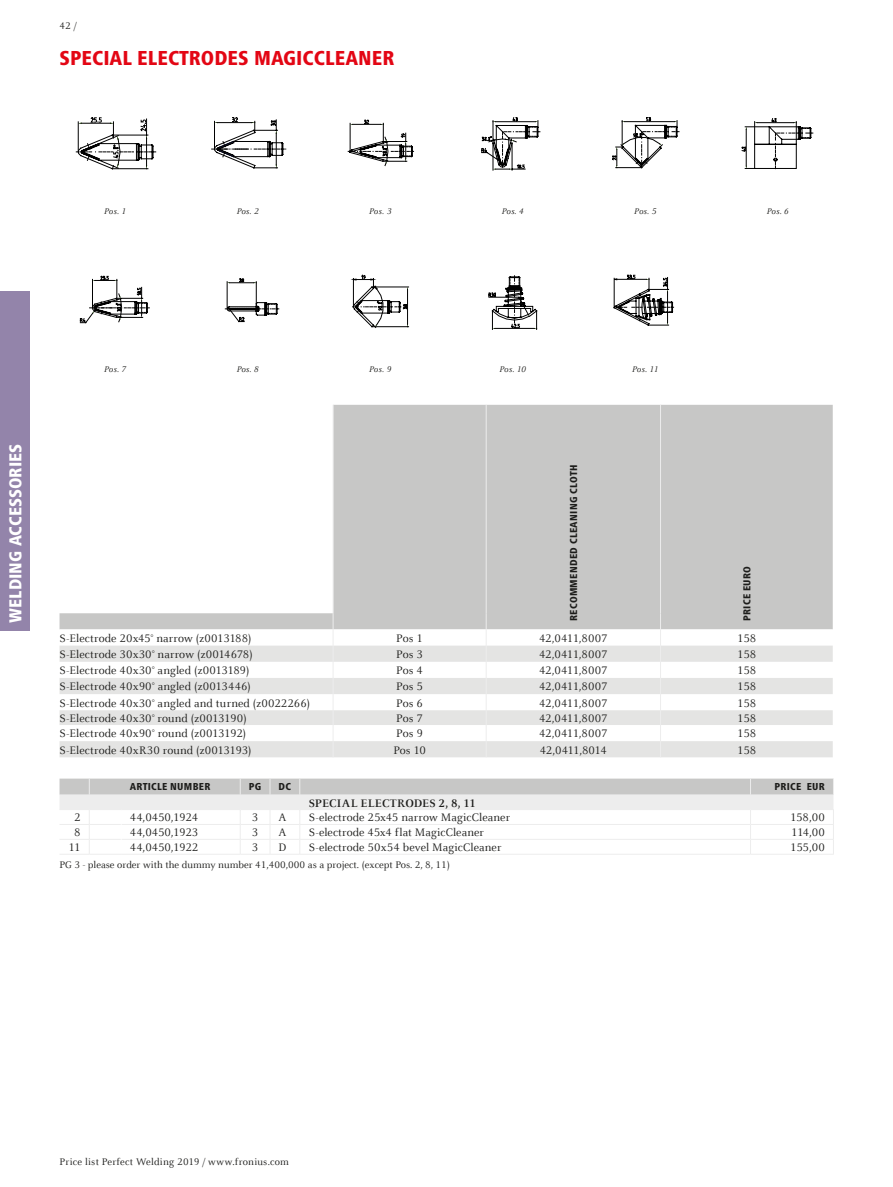
<style>
.page{position:relative;width:893px;height:1187px;background:#fff}
.page>*{position:absolute;margin:0;border:0;box-sizing:border-box;transform-origin:0 0}
.Beschreibung{font:800 condensed 21px "Frutiger Next LTW1 G";color:#e30614}
.t1{font:800 condensed 18px "Frutiger Next LTW1 G";color:#fff}
.Inhalt{font:12px "Celeste Offc Pro";letter-spacing:.005em;color:#1d1d1b}
.Punkt{font:12px "Celeste Offc Pro";letter-spacing:-.01em;color:#1d1d1b}
.Inhalt-2{font:700 12px "Celeste Offc Pro";letter-spacing:.01em;color:#1d1d1b}
.Punkt-2{font:12px "Celeste Offc Pro";letter-spacing:-.04em;color:#1d1d1b}
.Zusatztext{font:10.5px "Celeste Offc Pro";color:#1d1d1b}
.Kopf{font:800 condensed 10.5px "Frutiger Next LTW1 G";letter-spacing:.025em;color:#1d1d1b}
.Zusatztext-2{font:10.5px "Celeste Offc Pro";letter-spacing:.02em;color:#1d1d1b}
.Bildunterschrift{font:italic 9px "Celeste Offc Pro";letter-spacing:.01em;color:#1d1d1b}
</style>
<div class="page">
<div style="left:0;top:291px;width:30px;height:339px;background:#9384aa"></div>
<svg style="left:60px;top:405px;width:773px;height:224px;fill:#c7c7c6"></svg>
<svg style="left:60px;top:629px;width:773px;height:1px"></svg>
<svg style="left:60px;top:645px;width:773px;height:112px;fill:#e4e4e3"></svg>
<hr style="left:333px;top:405px;width:1px;height:208px;background:#ededed">
<svg style="left:333px;top:613px;width:1px;height:144px"></svg>
<hr style="left:486px;top:405px;width:1px;height:208px;background:#ededed">
<svg style="left:486px;top:613px;width:1px;height:144px"></svg>
<hr style="left:660px;top:405px;width:1px;height:208px;background:#ededed">
<svg style="left:660px;top:613px;width:1px;height:144px"></svg>
<svg style="left:60px;top:778px;width:774px;height:75px"></svg>
<hr style="left:89px;top:853px;width:32px;height:1px;background:#ededed">
<hr style="left:121px;top:853px;width:119px;height:1px;background:#ededed">
<hr style="left:240px;top:853px;width:30px;height:1px;background:#ededed">
<hr style="left:270px;top:853px;width:30px;height:1px;background:#ededed">
<hr style="left:300px;top:853px;width:450px;height:1px;background:#ededed">
<hr style="left:750px;top:853px;width:84px;height:1px;background:#ededed">
<svg style="left:76px;top:117px;width:80px;height:52px"></svg>
<svg style="left:212px;top:117px;width:74px;height:51px"></svg>
<svg style="left:348px;top:120px;width:66px;height:46px"></svg>
<svg style="left:481px;top:117px;width:59px;height:53px"></svg>
<svg style="left:612px;top:117px;width:67px;height:51px"></svg>
<svg style="left:742px;top:118px;width:71px;height:51px"></svg>
<svg style="left:80px;top:276px;width:69px;height:47px"></svg>
<svg style="left:225px;top:278px;width:54px;height:44px"></svg>
<hr style="left:372px;top:287px;width:37px;height:1px;background:#000">
<hr style="left:372px;top:326px;width:37px;height:1px;background:#000">
<svg style="left:353px;top:275px;width:55px;height:53px"></svg>
<svg style="left:489px;top:276px;width:49px;height:53px"></svg>
<svg style="left:614px;top:275px;width:60px;height:51px"></svg>
<p class="Zusatztext" style="left:60px;top:19px;width:19px">42 /</p>
<p class="Beschreibung" style="left:60px;top:46px;width:336px">SPECIAL ELECTRODES MAGICCLEANER</p>
<p class="Bildunterschrift" style="left:104px;top:206px;width:24px">Pos. 1</p>
<p class="Bildunterschrift" style="left:237px;top:206px;width:24px">Pos. 2</p>
<p class="Bildunterschrift" style="left:369px;top:206px;width:24px">Pos. 3</p>
<p class="Bildunterschrift" style="left:502px;top:206px;width:24px">Pos. 4</p>
<p class="Bildunterschrift" style="left:634px;top:206px;width:24px">Pos. 5</p>
<p class="Bildunterschrift" style="left:767px;top:206px;width:24px">Pos. 6</p>
<h2 class="t1" style="left:5px;top:622px;width:179px;rotate:-90deg">Welding accessories</h2>
<p class="Bildunterschrift" style="left:104px;top:364px;width:24px">Pos. 7</p>
<p class="Bildunterschrift" style="left:237px;top:364px;width:24px">Pos. 8</p>
<p class="Bildunterschrift" style="left:369px;top:364px;width:24px">Pos. 9</p>
<p class="Bildunterschrift" style="left:499px;top:364px;width:28px">Pos. 10</p>
<p class="Bildunterschrift" style="left:632px;top:364px;width:28px">Pos. 11</p>
<p class="Kopf" style="left:568px;top:621px;width:158px;rotate:-90deg">RECOMMENDED CLEANING CLOTH</p>
<p class="Kopf" style="left:741px;top:621px;width:56px;rotate:-90deg">PRICE EURO</p>
<p class="Inhalt" style="left:60px;top:630px;width:194px">S-Electrode 20x45° narrow (z0013188)</p>
<p class="Punkt" style="left:396px;top:630px;width:28px">Pos 1</p>
<p class="Punkt" style="left:539px;top:630px;width:70px">42,0411,8007</p>
<p class="Punkt" style="left:737px;top:630px;width:21px">158</p>
<p class="Inhalt" style="left:60px;top:647px;width:195px">S-Electrode 30x30° narrow (z0014678)</p>
<p class="Punkt" style="left:396px;top:647px;width:28px">Pos 3</p>
<p class="Punkt" style="left:539px;top:647px;width:70px">42,0411,8007</p>
<p class="Punkt" style="left:737px;top:647px;width:21px">158</p>
<p class="Inhalt" style="left:60px;top:663px;width:191px">S-Electrode 40x30° angled (z0013189)</p>
<p class="Punkt" style="left:396px;top:663px;width:28px">Pos 4</p>
<p class="Punkt" style="left:539px;top:663px;width:70px">42,0411,8007</p>
<p class="Punkt" style="left:737px;top:663px;width:21px">158</p>
<p class="Inhalt" style="left:60px;top:679px;width:193px">S-Electrode 40x90° angled (z0013446)</p>
<p class="Punkt" style="left:396px;top:679px;width:28px">Pos 5</p>
<p class="Punkt" style="left:539px;top:679px;width:70px">42,0411,8007</p>
<p class="Punkt" style="left:737px;top:679px;width:21px">158</p>
<p class="Inhalt" style="left:60px;top:695px;width:252px">S-Electrode 40x30° angled and turned (z0022266)</p>
<p class="Punkt" style="left:396px;top:695px;width:28px">Pos 6</p>
<p class="Punkt" style="left:539px;top:695px;width:70px">42,0411,8007</p>
<p class="Punkt" style="left:737px;top:695px;width:21px">158</p>
<p class="Inhalt" style="left:60px;top:711px;width:189px">S-Electrode 40x30° round (z0013190)</p>
<p class="Punkt" style="left:396px;top:711px;width:28px">Pos 7</p>
<p class="Punkt" style="left:539px;top:711px;width:70px">42,0411,8007</p>
<p class="Punkt" style="left:737px;top:711px;width:21px">158</p>
<p class="Inhalt" style="left:60px;top:726px;width:188px">S-Electrode 40x90° round (z0013192)</p>
<p class="Punkt" style="left:396px;top:726px;width:28px">Pos 9</p>
<p class="Punkt" style="left:539px;top:726px;width:70px">42,0411,8007</p>
<p class="Punkt" style="left:737px;top:726px;width:21px">158</p>
<p class="Inhalt" style="left:60px;top:742px;width:194px">S-Electrode 40xR30 round (z0013193)</p>
<p class="Punkt" style="left:393px;top:742px;width:34px">Pos 10</p>
<p class="Punkt-2" style="left:540px;top:742px;width:69px">42,0411,8014</p>
<p class="Punkt" style="left:737px;top:742px;width:21px">158</p>
<p class="Kopf" style="left:130px;top:780px;width:82px">ARTICLE NUMBER</p>
<p class="Kopf" style="left:249px;top:780px;width:14px">PG</p>
<p class="Kopf" style="left:279px;top:780px;width:14px">DC</p>
<p class="Kopf" style="left:775px;top:780px;width:52px">PRICE EUR</p>
<p class="Inhalt-2" style="left:309px;top:795px;width:169px">SPECIAL ELECTRODES 2, 8, 11</p>
<p class="Inhalt" style="left:74px;top:810px;width:8px">2</p>
<p class="Inhalt" style="left:130px;top:810px;width:70px">44,0450,1924</p>
<p class="Inhalt" style="left:252px;top:810px;width:8px">3</p>
<p class="Inhalt" style="left:279px;top:810px;width:10px">A</p>
<p class="Inhalt" style="left:309px;top:810px;width:203px">S-electrode 25x45 narrow MagicCleaner</p>
<p class="Inhalt" style="left:790px;top:810px;width:36px">158,00</p>
<p class="Inhalt" style="left:74px;top:825px;width:8px">8</p>
<p class="Inhalt" style="left:130px;top:825px;width:70px">44,0450,1923</p>
<p class="Inhalt" style="left:252px;top:825px;width:8px">3</p>
<p class="Inhalt" style="left:279px;top:825px;width:10px">A</p>
<p class="Inhalt" style="left:309px;top:825px;width:177px">S-electrode 45x4 flat MagicCleaner</p>
<p class="Inhalt" style="left:791px;top:825px;width:35px">114,00</p>
<p class="Inhalt" style="left:69px;top:840px;width:14px">11</p>
<p class="Inhalt" style="left:130px;top:840px;width:70px">44,0450,1922</p>
<p class="Inhalt" style="left:252px;top:840px;width:8px">3</p>
<p class="Inhalt" style="left:279px;top:840px;width:9px">D</p>
<p class="Inhalt" style="left:309px;top:840px;width:194px">S-electrode 50x54 bevel MagicCleaner</p>
<p class="Inhalt" style="left:790px;top:840px;width:36px">155,00</p>
<p class="Zusatztext" style="left:60px;top:858px;width:392px">PG 3 - please order with the dummy number 41,400,000 as a project. (except Pos. 2, 8, 11)</p>
<p class="Zusatztext-2" style="left:60px;top:1155px;width:231px">Price list Perfect Welding 2019 / www.fronius.com</p>
</div>
